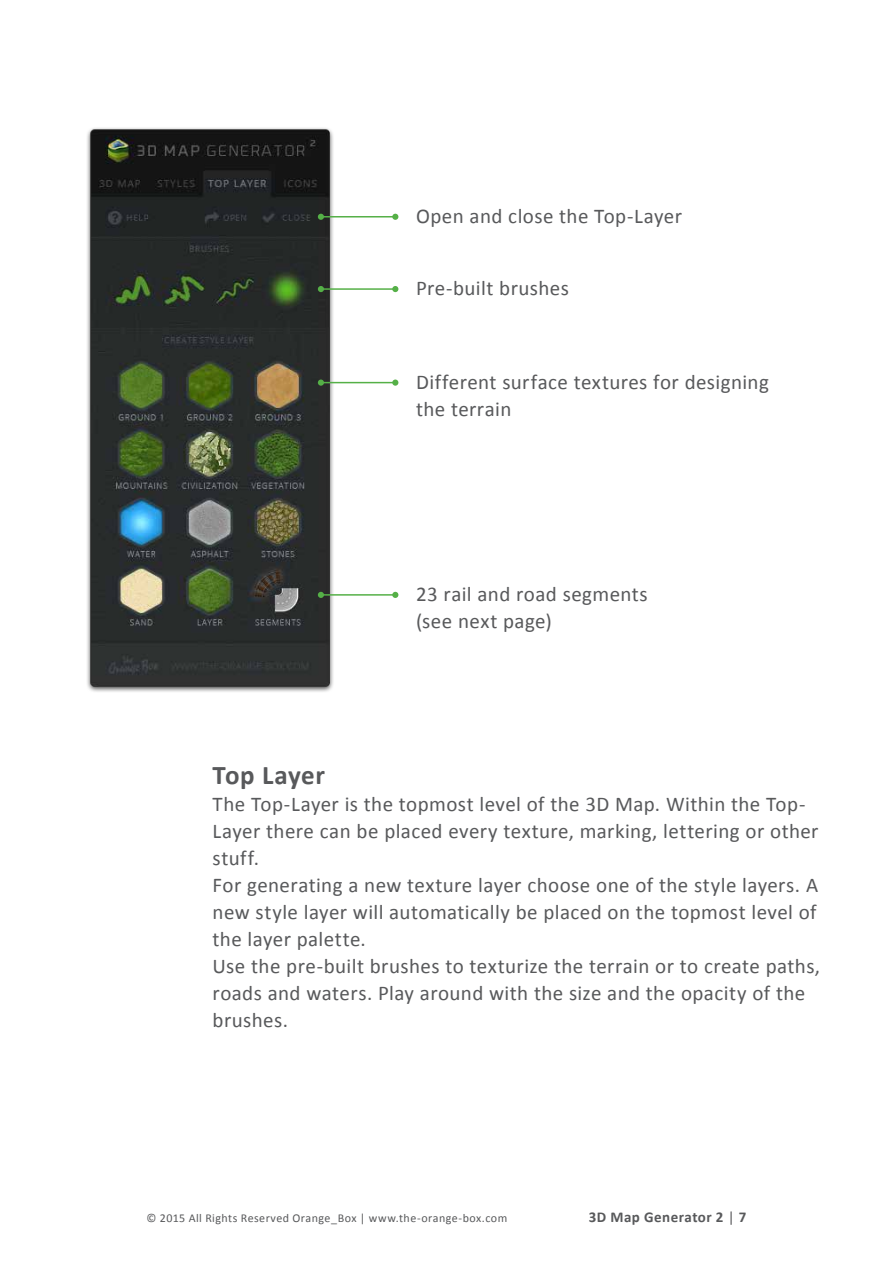
<style>
.page{position:relative;width:893px;height:1263px;background:#fff}
.page>*{position:absolute;margin:0;border:0;box-sizing:border-box;transform-origin:0 0}
.t1{font:700 27px "Calibri";letter-spacing:.015em;color:#58595b}
.t2{font:21px/27px "Calibri";letter-spacing:.02em;color:#58595b}
.t3{font:700 15px "Calibri";letter-spacing:.03em;color:#58595b}
.t4{font:12px "Calibri";letter-spacing:.04em;color:#58595b}
.s1{font-weight:400}
</style>
<div class="page">
<img style="left:87px;top:128px;width:256px;height:564px">
<hr style="left:321px;top:216px;width:73px;height:1px;background:#55b047">
<svg style="left:318px;top:214px;width:6px;height:6px"></svg>
<svg style="left:392px;top:214px;width:6px;height:6px"></svg>
<hr style="left:321px;top:288px;width:73px;height:2px;background:#55b047">
<svg style="left:318px;top:286px;width:6px;height:6px"></svg>
<svg style="left:392px;top:286px;width:6px;height:6px"></svg>
<hr style="left:321px;top:382px;width:73px;height:1px;background:#55b047">
<div style="left:318px;top:379px;width:6px;height:7px;background:#55b047;border-radius:50%"></div>
<div style="left:392px;top:379px;width:6px;height:7px;background:#55b047;border-radius:50%"></div>
<hr style="left:321px;top:594px;width:73px;height:2px;background:#55b047">
<svg style="left:318px;top:592px;width:6px;height:6px"></svg>
<svg style="left:392px;top:592px;width:6px;height:6px"></svg>
<p class="t2" style="left:416px;top:202px;width:268px">Open and close the Top-Layer</p>
<p class="t2" style="left:416px;top:274px;width:154px">Pre-built brushes</p>
<p class="t2" style="left:416px;top:367px;width:354px">Different surface textures for designing the terrain</p>
<p class="t2" style="left:416px;top:580px;width:233px">23 rail and road segments (see next page)</p>
<p class="t1" style="left:213px;top:758px;width:114px">Top Layer</p>
<p class="t2" style="left:213px;top:789px;width:609px">The Top-Layer is the topmost level of the 3D Map. Within the Top-Layer there can be placed every texture, marking, lettering or other stuff.<br>For generating a new texture layer choose one of the style layers. A new style layer will automatically be placed on the topmost level of the layer palette.<br>Use the pre-built brushes to texturize the terrain or to create paths, roads and waters. Play around with the size and the opacity of the brushes.</p>
<p class="t4" style="left:147px;top:1211px;width:362px">© 2015 All Rights Reserved Orange_Box | www.the-orange-box.com</p>
<p class="t3" style="left:589px;top:1208px;width:159px">3D Map Generator 2 <span class="s1">|</span> 7</p>
</div>
